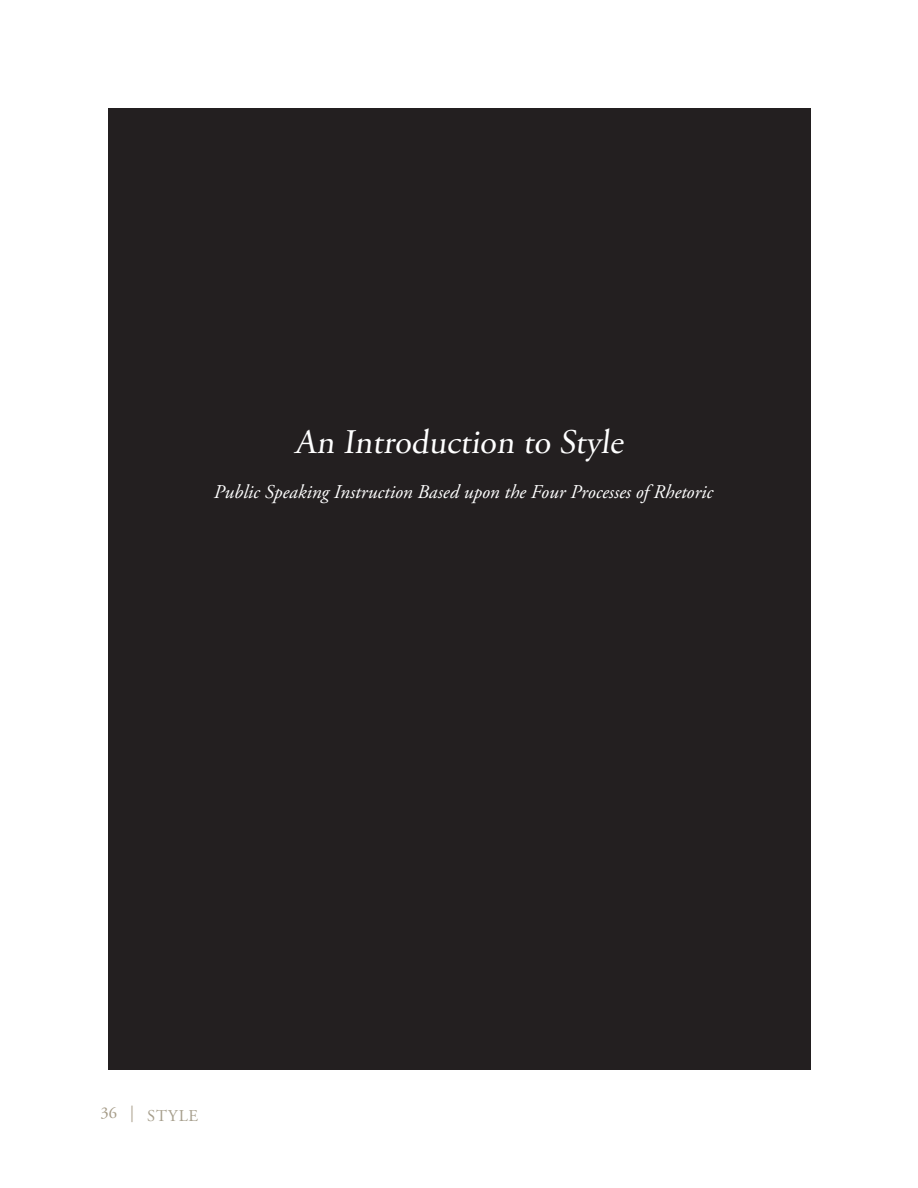
<style>
.page{position:relative;width:918px;height:1188px;background:#fff}
.page>*{position:absolute;margin:0;border:0;box-sizing:border-box;transform-origin:0 0}
.t1{font:34.5px "Adobe Garamond Pro";color:#fff}
.t2{font:italic 19.5px "Adobe Garamond Pro";color:#fff}
.t3{font:16.5px "Adobe Garamond Pro";letter-spacing:.045em;color:#a69e8c}
</style>
<div class="page">
<div style="left:108px;top:108px;width:702px;height:962px;background:#231f20"></div>
<h1 class="t1" style="left:295px;top:428px;width:334px">An Introduction to Style</h1>
<p class="t2" style="left:214px;top:484px;width:501px">Public Speaking Instruction Based upon the Four Processes of Rhetoric</p>
<p class="t3" style="left:101px;top:1110px;width:99px"><sup>36</sup> <sup>|</sup> STYLE</p>
</div>
